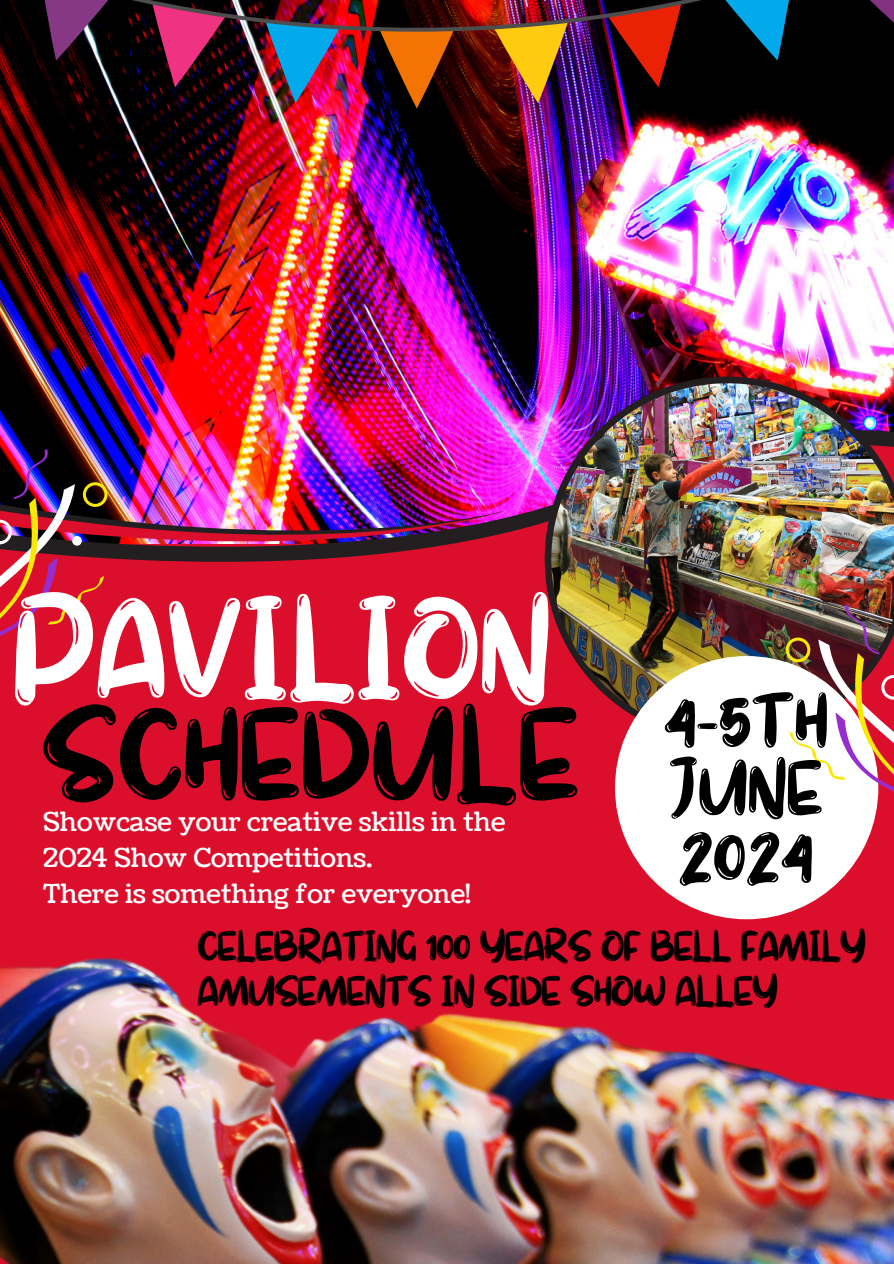
<style>
.page{position:relative;width:894px;height:1264px;background:#fff}
.page>*{position:absolute;margin:0;border:0;box-sizing:border-box;transform-origin:0 0}
.t1{font:150.3px "Stella";color:#fff}
.t2{font:139.35px "Stella";color:#000}
.t3{font:82.5px/67.5px "Stella";color:#000}
.t4{font:44.85px/45.3px "Stella";letter-spacing:-.025em;color:#000}
.t5{font:26.4px "Coustard";color:#fff}
</style>
<div class="page">
<img style="left:0;top:109px;width:893px;height:282px">
<img style="left:0;top:391px;width:544px;height:15px">
<img style="left:0;top:406px;width:544px;height:67px">
<img style="left:544px;top:376px;width:349px;height:97px">
<img style="left:0;top:0;width:893px;height:109px">
<img style="left:0;top:449px;width:506px;height:24px">
<img style="left:0;top:473px;width:893px;height:790px">
<p class="t1" style="left:15px;top:572px;width:539px">PAVILION</p>
<h2 class="t2" style="left:43px;top:683px;width:539px">SCHEDULE</h2>
<p class="t5" style="left:43px;top:803px;width:463px">Showcase your creative skills in the</p>
<p class="t5" style="left:43px;top:839px;width:330px">2024 Show Competitions.</p>
<h1 class="t5" style="left:43px;top:875px;width:429px">There is something for everyone!</h1>
<p class="t3" style="left:664px;top:686px;width:166px">4-5TH<br>JUNE</p>
<h1 class="t3" style="left:679px;top:821px;width:136px">2024</h1>
<p class="t4" style="left:198px;top:923px;width:669px">CELEBRATING 100 YEARS OF BELL FAMILY<br>AMUSEMENTS IN SIDE SHOW ALLEY</p>
</div>
